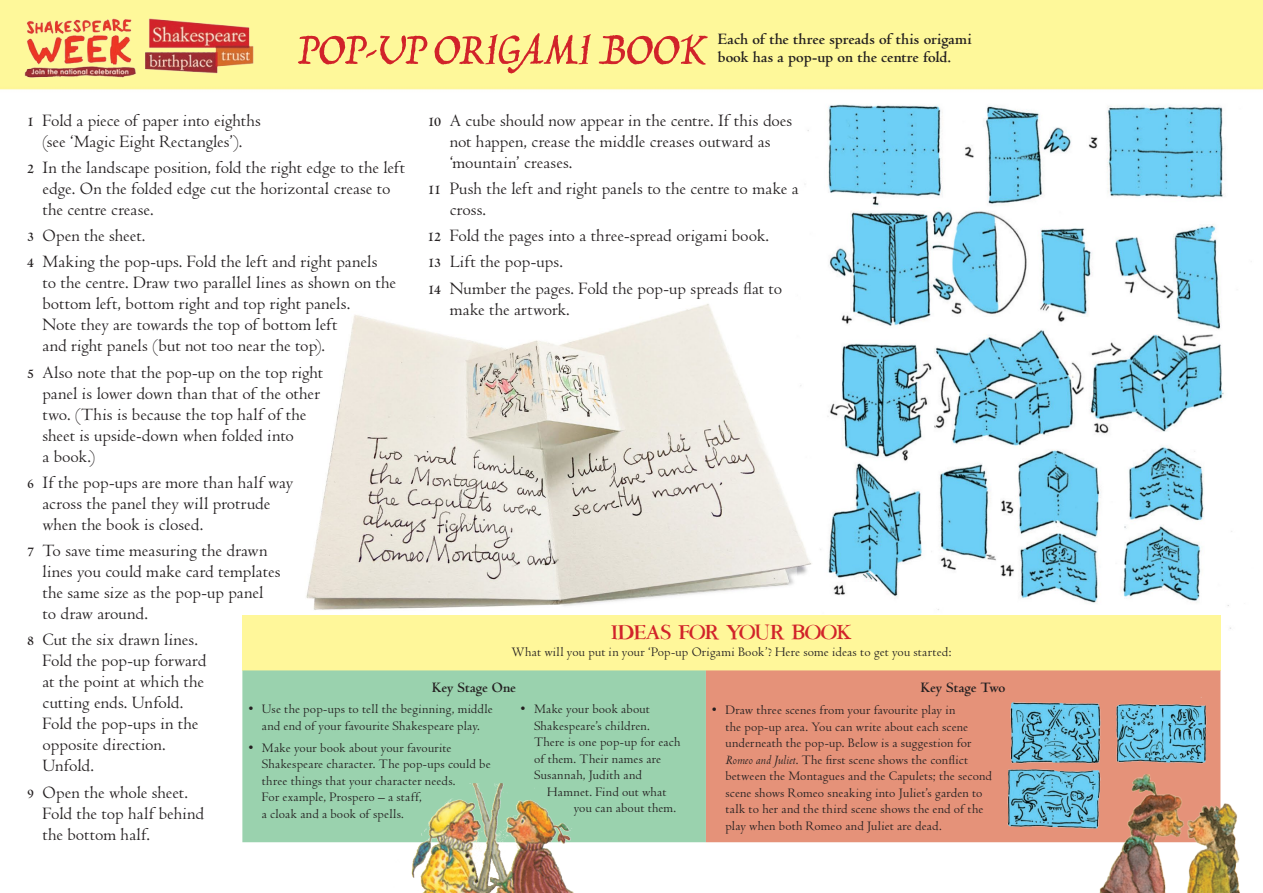
<style>
.page{position:relative;width:1263px;height:893px;background:#fff}
.page>*{position:absolute;margin:0;border:0;box-sizing:border-box;transform-origin:0 0}
.Big_Header{font:79.5px "Ludovico Woodcut";letter-spacing:.005em;color:#d1232a}
.Ideas_Subhead{font:24px "Bob Graham";letter-spacing:-.025em;color:#d1232a}
.Body_Unlisted_List{font:18px/21px "Centaur";color:#231f20}
.Intro{font:700 16.5px/18px "Centaur";color:#231f20}
.Box_Sub-head{font:700 15px "Centaur";color:#231f20}
.Box_Text{font:13.5px/16.5px "Centaur";letter-spacing:.015em;color:#231f20}
.s1{font-weight:700;font-size:13.5px}
.s2{font-style:italic}
</style>
<div class="page">
<img style="left:0;top:0;width:1263px;height:893px">
<img style="left:14px;top:11px;width:248px;height:74px">
<div style="left:242px;top:615px;width:978px;height:55px;background:#fff79a"></div>
<div style="left:242px;top:670px;width:464px;height:172px;background:#9ad2ae"></div>
<svg style="left:706px;top:670px;width:514px;height:172px;background:#ca9585"></svg>
<p class="Big_Header" style="left:298px;top:-10px;width:409px">POP-UP ORIGAMI BOOK</p>
<p class="Intro" style="left:718px;top:30px;width:255px">Each of the three spreads of this origami book has a pop-up on the centre fold.</p>
<p class="Body_Unlisted_List" style="left:27px;top:110px;width:236px;text-align:center"><span class="s1">1</span> Fold a piece of paper into eighths (see ‘Magic Eight Rectangles’).</p>
<p class="Body_Unlisted_List" style="left:43px;top:157px;width:364px;text-indent:-16px"><span class="s1">2</span> In the landscape position, fold the right edge to the left edge. On the folded edge cut the horizontal crease to the centre crease.</p>
<p class="Body_Unlisted_List" style="left:27px;top:225px;width:120px"><span class="s1">3</span> Open the sheet.</p>
<p class="Body_Unlisted_List" style="left:43px;top:252px;width:355px;text-indent:-16px"><span class="s1">4</span> Making the pop-ups. Fold the left and right panels<br>to the centre. Draw two parallel lines as shown on the bottom left, bottom right and top right panels.<br>Note they are towards the top of bottom left<br>and right panels (but not too near the top).</p>
<p class="Body_Unlisted_List" style="left:43px;top:362px;width:282px;text-indent:-16px"><span class="s1">5</span> Also note that the pop-up on the top right panel is lower down than that of the other two. (This is because the top half of the sheet is upside-down when folded into<br>a book.)</p>
<p class="Body_Unlisted_List" style="left:43px;top:472px;width:252px;text-indent:-16px"><span class="s1">6</span> If the pop-ups are more than half way across the panel they will protrude when the book is closed.</p>
<p class="Body_Unlisted_List" style="left:43px;top:540px;width:239px;text-indent:-16px"><span class="s1">7</span> To save time measuring the drawn lines you could make card templates the same size as the pop-up panel to draw around.</p>
<p class="Body_Unlisted_List" style="left:43px;top:630px;width:165px;text-indent:-16px"><span class="s1">8</span> Cut the six drawn lines.<br>Fold the pop-up forward at the point at which the cutting ends. Unfold.<br>Fold the pop-ups in the opposite direction.<br>Unfold.</p>
<p class="Body_Unlisted_List" style="left:43px;top:782px;width:163px;text-indent:-16px"><span class="s1">9</span> Open the whole sheet.<br>Fold the top half behind the bottom half.</p>
<p class="Body_Unlisted_List" style="left:450px;top:110px;width:344px;text-indent:-22px"><span class="s1">10</span> A cube should now appear in the centre. If this does not happen, crease the middle creases outward as ‘mountain’ creases.</p>
<p class="Body_Unlisted_List" style="left:450px;top:178px;width:350px;text-indent:-22px"><span class="s1">11</span> Push the left and right panels to the centre to make a cross.</p>
<p class="Body_Unlisted_List" style="left:427px;top:225px;width:343px"><span class="s1">12</span> Fold the pages into a three-spread origami book.</p>
<p class="Body_Unlisted_List" style="left:428px;top:252px;width:137px"><span class="s1">13</span> Lift the pop-ups.</p>
<p class="Body_Unlisted_List" style="left:450px;top:278px;width:334px;text-indent:-22px"><span class="s1">14</span> Number the pages. Fold the pop-up spreads flat to make the artwork.</p>
<p class="Ideas_Subhead" style="left:612px;top:617px;width:241px">IDEAS FOR YOUR BOOK</p>
<p class="Box_Text" style="left:511px;top:644px;width:441px">What will you put in your ‘Pop-up Origami Book’? Here some ideas to get you started:</p>
<p class="Box_Sub-head" style="left:432px;top:679px;width:85px">Key Stage One</p>
<p class="Box_Sub-head" style="left:921px;top:680px;width:86px">Key Stage Two</p>
<p class="Box_Text" style="left:248px;top:701px;width:246px;text-align:center">• Use the pop-ups to tell the beginning, middle and end of your favourite Shakespeare play.</p>
<p class="Box_Text" style="left:262px;top:739px;width:230px;text-indent:-14px">• Make your book about your favourite Shakespeare character. The pop-ups could be three things that your character needs.<br>For example, Prospero – a staff,<br>a cloak and a book of spells.</p>
<p class="Box_Text" style="left:520px;top:701px;width:131px">• Make your book about</p>
<p class="Box_Text" style="left:534px;top:718px;width:117px">Shakespeare’s children.</p>
<p class="Box_Text" style="left:534px;top:734px;width:148px">There is one pop-up for each</p>
<p class="Box_Text" style="left:534px;top:751px;width:129px">of them. Their names are</p>
<p class="Box_Text" style="left:534px;top:767px;width:109px">Susannah, Judith and</p>
<p class="Box_Text" style="left:547px;top:784px;width:121px">Hamnet. Find out what</p>
<p class="Box_Text" style="left:574px;top:800px;width:104px">you can about them.</p>
<p class="Box_Text" style="left:725px;top:702px;width:268px;text-indent:-14px">• Draw three scenes from your favourite play in<br>the pop-up area. You can write about each scene underneath the pop-up. Below is a suggestion for <span class="s2">Romeo and Juliet</span>. The first scene shows the conflict between the Montagues and the Capulets; the second scene shows Romeo sneaking into Juliet’s garden to talk to her and the third scene shows the end of the play when both Romeo and Juliet are dead.</p>
</div>
